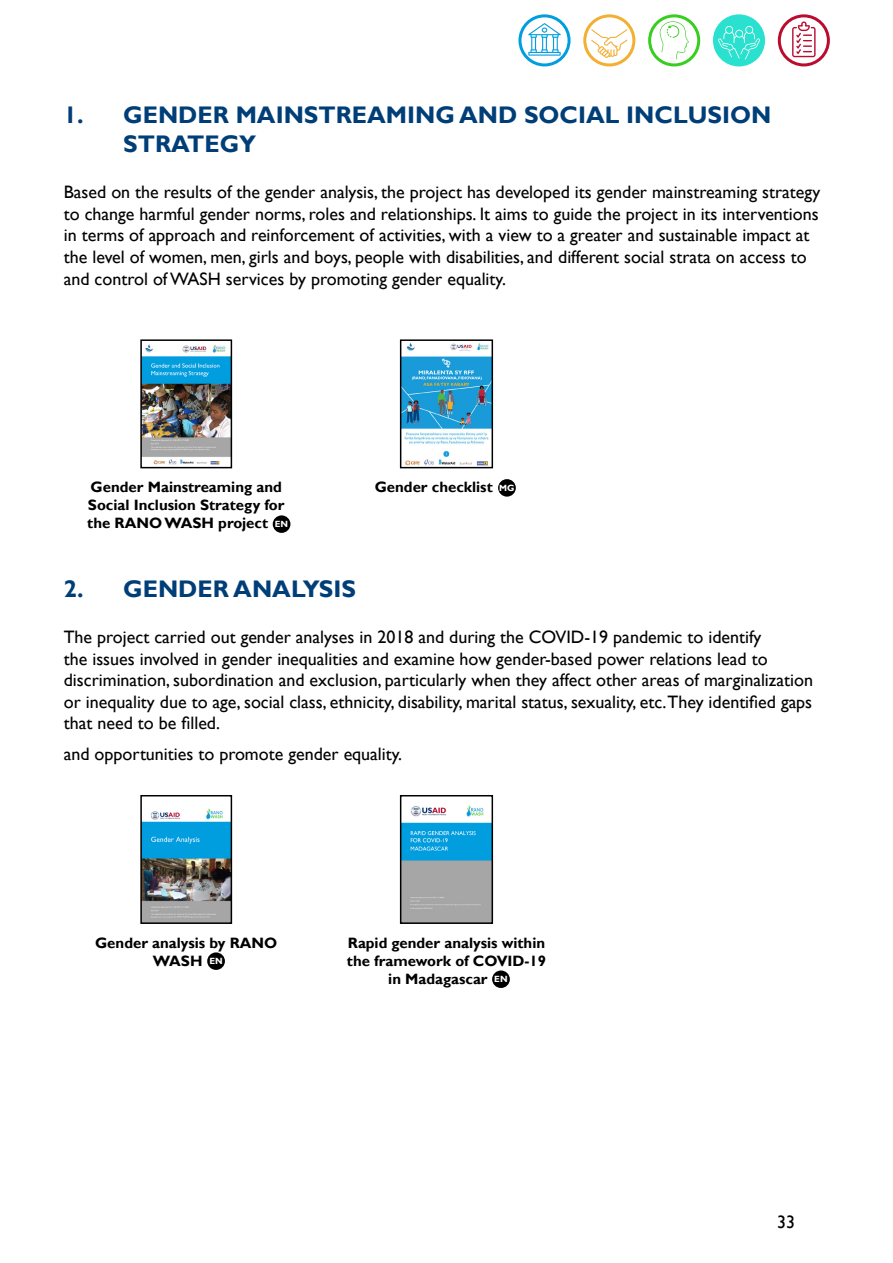
<style>
.page{position:relative;width:893px;height:1263px;background:#fff}
.page>*{position:absolute;margin:0;border:0;box-sizing:border-box;transform-origin:0 0}
.t1{font:700 24px/28.8px "Gill Sans";color:#003e78}
.t2{font:18px/21.6px "Gill Sans";color:#020203}
.t3{font:18px "Gill Sans";color:#000}
.t4{font:700 15px/18px "Gill Sans";color:#000}
.t5{font:700 9px "Gill Sans";color:#fff}
</style>
<div class="page">
<img style="left:403px;top:805px;width:87px;height:116px">
<div style="left:400px;top:795px;width:93px;height:129px;border:2px solid #000"></div>
<img style="left:143px;top:344px;width:86px;height:121px">
<div style="left:140px;top:339px;width:92px;height:129px;border:2px solid #000"></div>
<img style="left:403px;top:343px;width:87px;height:122px">
<div style="left:400px;top:339px;width:93px;height:129px;border:2px solid #000"></div>
<img style="left:143px;top:808px;width:86px;height:113px">
<div style="left:140px;top:795px;width:92px;height:129px;border:2px solid #000"></div>
<svg style="left:520px;top:16px;width:49px;height:49px"></svg>
<div style="left:518px;top:14px;width:53px;height:52px;border:3px solid #009edf;border-radius:50%"></div>
<svg style="left:585px;top:16px;width:49px;height:49px"></svg>
<div style="left:583px;top:14px;width:52px;height:52px;border:3px solid #f2af32;border-radius:50%"></div>
<svg style="left:650px;top:16px;width:49px;height:49px"></svg>
<div style="left:648px;top:14px;width:52px;height:52px;border:3px solid #37ce1f;border-radius:50%"></div>
<div style="left:714px;top:16px;width:49px;height:49px;background:#29e1ce;border-radius:50%"></div>
<div style="left:713px;top:14px;width:52px;height:52px;border:3px solid #29e1ce;border-radius:50%"></div>
<svg style="left:779px;top:16px;width:49px;height:49px"></svg>
<div style="left:778px;top:14px;width:52px;height:52px;border:3px solid #ba0c2f;border-radius:50%"></div>
<svg style="left:528px;top:23px;width:33px;height:33px"></svg>
<svg style="left:718px;top:26px;width:42px;height:34px"></svg>
<svg style="left:591px;top:29px;width:36px;height:29px"></svg>
<svg style="left:659px;top:21px;width:30px;height:38px"></svg>
<svg style="left:792px;top:21px;width:23px;height:36px"></svg>
<div style="left:273px;top:515px;width:17px;height:18px;background:#000;border-radius:50%"></div>
<div style="left:498px;top:479px;width:18px;height:18px;background:#000;border-radius:50%"></div>
<div style="left:207px;top:952px;width:18px;height:18px;background:#000;border-radius:50%"></div>
<div style="left:492px;top:970px;width:18px;height:18px;background:#000;border-radius:50%"></div>
<h1 class="t1" style="left:123px;top:101px;width:649px;text-indent:-60px">1. GENDER MAINSTREAMING AND SOCIAL INCLUSION<br>STRATEGY</h1>
<p class="t2" style="left:64px;top:182px;width:758px">Based on the results of the gender analysis, the project has developed its gender mainstreaming strategy to change harmful gender norms, roles and relationships. It aims to guide the project in its interventions in terms of approach and reinforcement of activities, with a view to a greater and sustainable impact at the level of women, men, girls and boys, people with disabilities, and different social strata on access to and control of WASH services by promoting gender equality.</p>
<p class="t4" style="left:87px;top:478px;width:199px">Gender Mainstreaming and<br>Social Inclusion Strategy for the RANO WASH project</p>
<p class="t4" style="left:375px;top:478px;width:120px">Gender checklist</p>
<p class="t5" style="left:499px;top:482px;width:17px">MG</p>
<p class="t5" style="left:275px;top:519px;width:15px">EN</p>
<h1 class="t1" style="left:64px;top:575px;width:294px">2. GENDER ANALYSIS</h1>
<p class="t2" style="left:64px;top:626px;width:751px">The project carried out gender analyses in 2018 and during the COVID-19 pandemic to identify<br>the issues involved in gender inequalities and examine how gender-based power relations lead to discrimination, subordination and exclusion, particularly when they affect other areas of marginalization or inequality due to age, social class, ethnicity, disability, marital status, sexuality, etc.They identified gaps that need to be filled.</p>
<p class="t2" style="left:64px;top:743px;width:340px">and opportunities to promote gender equality.</p>
<p class="t4" style="left:153px;top:934px;width:126px;text-indent:-58px">Gender analysis by RANO<br>WASH</p>
<p class="t4" style="left:348px;top:934px;width:199px">Rapid gender analysis within</p>
<p class="t4" style="left:347px;top:952px;width:201px">the framework of COVID-19</p>
<p class="t4" style="left:388px;top:970px;width:101px">in Madagascar</p>
<p class="t5" style="left:209px;top:956px;width:15px">EN</p>
<p class="t5" style="left:494px;top:974px;width:15px">EN</p>
<p class="t3" style="left:777px;top:1212px;width:19px">33</p>
</div>
